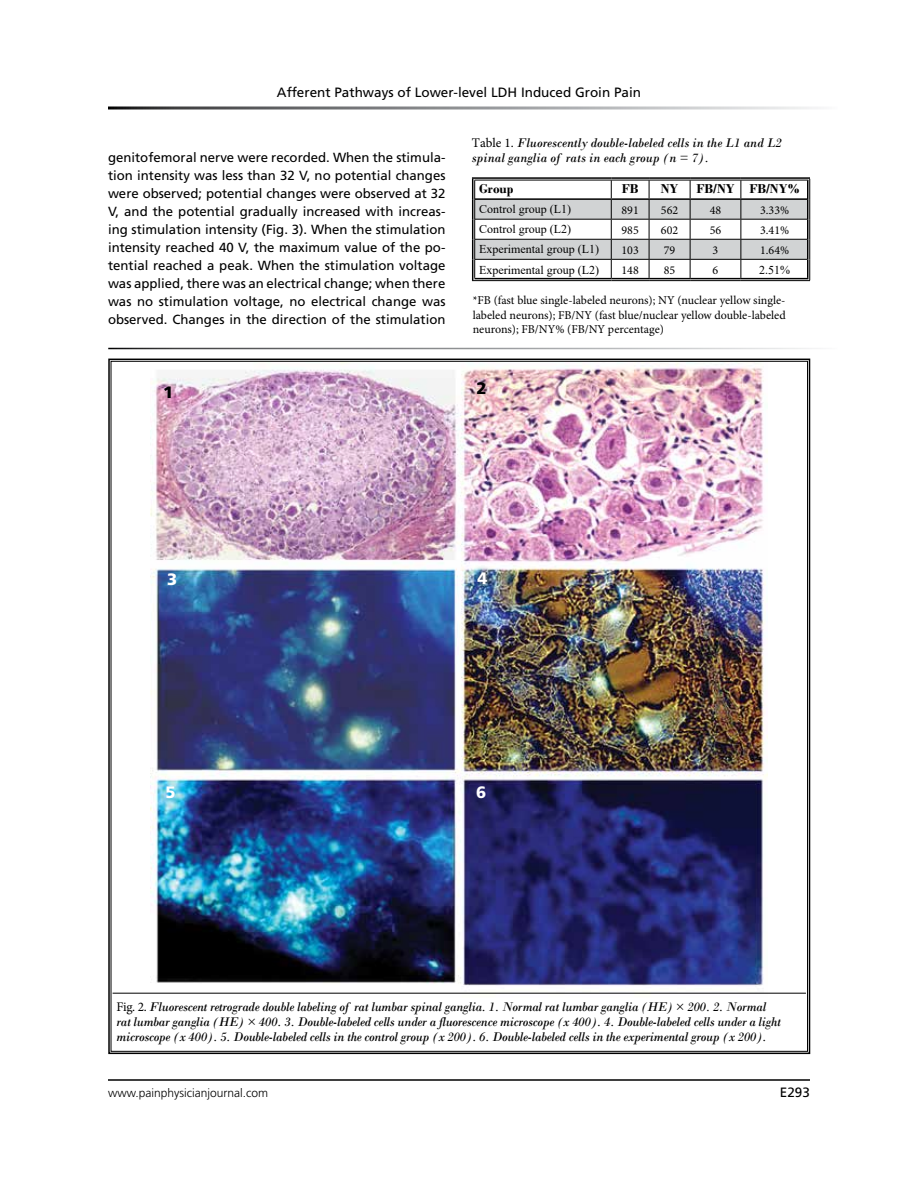
<style>
.page{position:relative;width:918px;height:1188px;background:#fff}
.page>*{position:absolute;margin:0;border:0;box-sizing:border-box;transform-origin:0 0}
.t1{font:900 16.5px "Frutiger LT Std";color:#fff}
.t2{font:900 16.5px "Frutiger LT Std";color:#000}
.t3{font:13.5px "Frutiger LT Std";color:#000}
.t4{font:700 13.5px "Bodoni";color:#000}
.t5{font:13.2px/18px "Frutiger LT Std";color:#000;text-align:justify}
.t6{font:italic 13.2px/15px "Bodoni";letter-spacing:-.02em;color:#000}
.t7{font:italic 13.2px/15px "Bodoni";color:#000}
.t8{font:12px/14.4px "Minion Pro";color:#000;text-align:justify}
.t9{font:12px "Times New Roman";color:#000}
.t10{font:300 12px "Frutiger LT Std";color:#000}
.s1{font-family:"Minion Pro";font-style:normal}
</style>
<div class="page">
<svg style="left:108px;top:106px;width:710px;height:4px"></svg>
<hr style="left:108px;top:1079px;width:702px;height:2px;background:#000">
<svg style="left:472px;top:179px;width:338px;height:101px"></svg>
<hr style="left:475px;top:198px;width:136px;height:2px;background:#000">
<hr style="left:611px;top:198px;width:38px;height:2px;background:#000">
<hr style="left:649px;top:198px;width:41px;height:2px;background:#000">
<hr style="left:690px;top:198px;width:51px;height:2px;background:#000">
<hr style="left:741px;top:198px;width:66px;height:2px;background:#000">
<hr style="left:472px;top:177px;width:139px;height:2px;background:#000">
<hr style="left:474px;top:180px;width:137px;height:1px;background:#000">
<hr style="left:611px;top:177px;width:38px;height:2px;background:#000">
<hr style="left:611px;top:180px;width:38px;height:1px;background:#000">
<hr style="left:649px;top:177px;width:41px;height:2px;background:#000">
<hr style="left:649px;top:180px;width:41px;height:1px;background:#000">
<hr style="left:690px;top:177px;width:51px;height:2px;background:#000">
<hr style="left:690px;top:180px;width:51px;height:1px;background:#000">
<hr style="left:741px;top:177px;width:69px;height:2px;background:#000">
<hr style="left:741px;top:180px;width:68px;height:1px;background:#000">
<hr style="left:474px;top:278px;width:137px;height:1px;background:#000">
<hr style="left:472px;top:280px;width:139px;height:1px;background:#000">
<hr style="left:611px;top:278px;width:38px;height:1px;background:#000">
<hr style="left:611px;top:280px;width:38px;height:1px;background:#000">
<hr style="left:649px;top:278px;width:41px;height:1px;background:#000">
<hr style="left:649px;top:280px;width:41px;height:1px;background:#000">
<hr style="left:690px;top:278px;width:51px;height:1px;background:#000">
<hr style="left:690px;top:280px;width:51px;height:1px;background:#000">
<hr style="left:741px;top:278px;width:68px;height:1px;background:#000">
<hr style="left:741px;top:280px;width:69px;height:1px;background:#000">
<img style="left:108px;top:358px;width:703px;height:697px">
<hr style="left:113px;top:993px;width:693px;height:1px;background:#000">
<svg style="left:470px;top:565px;width:25px;height:27px"></svg>
<p class="t3" style="left:277px;top:85px;width:366px">Afferent Pathways of Lower-level LDH Induced Groin Pain</p>
<p class="t5" style="left:108px;top:148px;width:339px">genitofemoral nerve were recorded. When the stimula&shy;tion intensity was less than 32 V, no potential changes were observed; potential changes were observed at 32<br>V, and the potential gradually increased with increas&shy;ing stimulation intensity (Fig. 3). When the stimulation intensity reached 40 V, the maximum value of the po&shy;tential reached a peak. When the stimulation voltage was applied, there was an electrical change; when there was no stimulation voltage, no electrical change was observed. Changes in the direction of the stimulation</p>
<p class="t7" style="left:472px;top:135px;width:312px"><span class="s1">Table 1.</span> Fluorescently double-labeled cells in the L1 and L2 spinal ganglia of rats in each group (n = 7).</p>
<p class="t4" style="left:479px;top:181px;width:36px">Group</p>
<p class="t4" style="left:622px;top:181px;width:18px">FB</p>
<p class="t4" style="left:661px;top:181px;width:19px">NY</p>
<p class="t4" style="left:697px;top:181px;width:105px">FB/NY FB/NY%</p>
<p class="t9" style="left:479px;top:201px;width:93px">Control group (L1)</p>
<p class="t8" style="left:622px;top:203px;width:19px">891</p>
<p class="t8" style="left:661px;top:203px;width:19px">562</p>
<p class="t8" style="left:710px;top:203px;width:13px">48</p>
<p class="t8" style="left:760px;top:203px;width:31px">3.33%</p>
<p class="t9" style="left:479px;top:221px;width:93px">Control group (L2)</p>
<p class="t8" style="left:622px;top:223px;width:19px">985</p>
<p class="t8" style="left:661px;top:223px;width:19px">602</p>
<p class="t8" style="left:710px;top:223px;width:13px">56</p>
<p class="t8" style="left:760px;top:223px;width:31px">3.41%</p>
<p class="t9" style="left:479px;top:241px;width:121px">Experimental group (L1)</p>
<p class="t8" style="left:622px;top:243px;width:19px">103</p>
<p class="t8" style="left:664px;top:243px;width:13px">79</p>
<p class="t8" style="left:713px;top:243px;width:7px">3</p>
<p class="t8" style="left:760px;top:243px;width:31px">1.64%</p>
<p class="t9" style="left:479px;top:261px;width:121px">Experimental group (L2)</p>
<p class="t8" style="left:622px;top:263px;width:19px">148</p>
<p class="t8" style="left:664px;top:263px;width:13px">85</p>
<p class="t8" style="left:713px;top:263px;width:7px">6</p>
<p class="t9" style="left:759px;top:261px;width:32px">2.51%</p>
<p class="t8" style="left:473px;top:293px;width:314px">*FB (fast blue single-labeled neurons); NY (nuclear yellow single&shy;labeled neurons); FB/NY (fast blue/nuclear yellow double-labeled neurons); FB/NY% (FB/NY percentage)</p>
<p class="t2" style="left:163px;top:383px;width:12px">1</p>
<p class="t2" style="left:477px;top:378px;width:12px">2</p>
<p class="t1" style="left:167px;top:570px;width:12px">3</p>
<p class="t1" style="left:478px;top:569px;width:12px">4</p>
<p class="t1" style="left:165px;top:782px;width:12px">5</p>
<p class="t1" style="left:476px;top:782px;width:12px">6</p>
<p class="t6" style="left:116px;top:999px;width:666px"><span class="s1">Fig. 2.</span> Fluorescent retrograde double labeling of rat lumbar spinal ganglia. 1. Normal rat lumbar ganglia (HE) × 200. 2. Normal rat lumbar ganglia (HE) × 400. 3. Double-labeled cells under a fluorescence microscope (x 400). 4. Double-labeled cells under a light microscope (x 400). 5. Double-labeled cells in the control group (x 200). 6. Double-labeled cells in the experimental group (x 200).</p>
<p class="t10" style="left:108px;top:1086px;width:162px">www.painphysicianjournal.com</p>
<p class="t3" style="left:780px;top:1085px;width:32px">E293</p>
</div>
